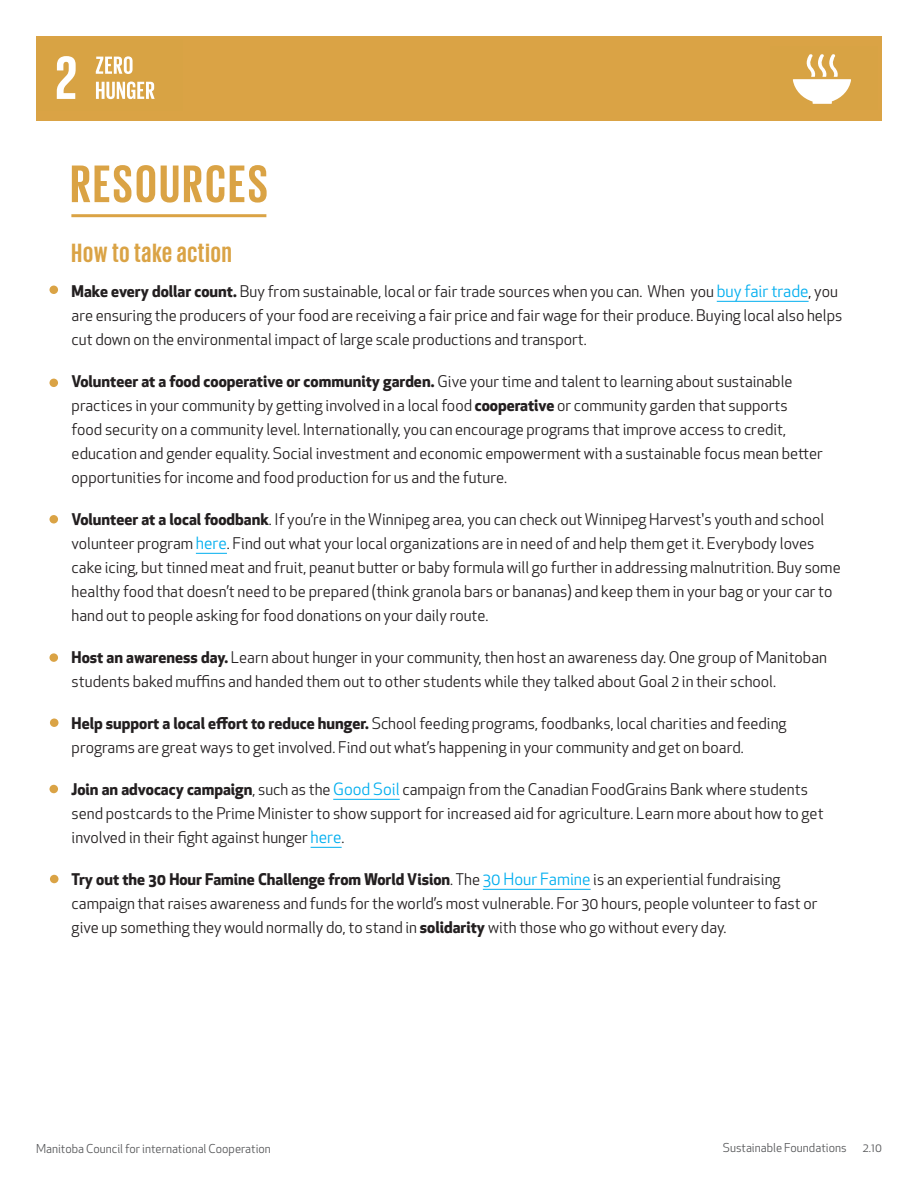
<style>
.page{position:relative;width:918px;height:1188px;background:#fff}
.page>*{position:absolute;margin:0;border:0;box-sizing:border-box;transform-origin:0 0}
.t1{font:700 54px "Giorgio Sans";letter-spacing:.05em;color:#daa345}
.t2{font:700 27px "Giorgio Sans";letter-spacing:.035em;color:#daa345}
.t3{font:15.75px/24px "Apex New";color:#231f20}
.t4{font:12px "Apex New";color:#57585a}
.s1{font-weight:700}
.s2{font-size:16.5px;color:#00aeef}
</style>
<div class="page">
<div style="left:36px;top:36px;width:846px;height:85px;background:#daa345"></div>
<hr style="left:717px;top:301px;width:92px;height:1px;background:#00aeef">
<hr style="left:196px;top:553px;width:31px;height:1px;background:#00aeef">
<hr style="left:333px;top:799px;width:67px;height:1px;background:#00aeef">
<hr style="left:311px;top:847px;width:31px;height:1px;background:#00aeef">
<hr style="left:483px;top:889px;width:108px;height:1px;background:#00aeef">
<div style="left:49px;top:379px;width:9px;height:8px;background:#daa345;border-radius:50%"></div>
<div style="left:50px;top:286px;width:8px;height:8px;background:#daa345;border-radius:50%"></div>
<div style="left:49px;top:515px;width:9px;height:9px;background:#daa345;border-radius:50%"></div>
<div style="left:49px;top:653px;width:9px;height:9px;background:#daa345;border-radius:50%"></div>
<hr style="left:71px;top:214px;width:195px;height:3px;background:#daa345">
<div style="left:50px;top:718px;width:8px;height:9px;background:#daa345;border-radius:50%"></div>
<div style="left:49px;top:785px;width:9px;height:8px;background:#daa345;border-radius:50%"></div>
<div style="left:50px;top:875px;width:8px;height:8px;background:#daa345;border-radius:50%"></div>
<svg style="left:793px;top:54px;width:58px;height:50px"></svg>
<svg style="left:57px;top:56px;width:19px;height:43px"></svg>
<svg style="left:96px;top:56px;width:37px;height:18px"></svg>
<svg style="left:96px;top:82px;width:59px;height:17px"></svg>
<p class="t1" style="left:70px;top:157px;width:199px">RESOURCES</p>
<p class="t2" style="left:72px;top:239px;width:162px">How to take action</p>
<p class="t3" style="left:72px;top:279px;width:772px"><span class="s1">Make every dollar count.</span> Buy from sustainable, local or fair trade sources when you can. When you <span class="s2">buy fair trade</span>, you are ensuring the producers of your food are receiving a fair price and fair wage for their produce. Buying local also helps cut down on the environmental impact of large scale productions and transport.</p>
<p class="t3" style="left:72px;top:369px;width:753px"><span class="s1">Volunteer at a food cooperative or community garden.</span> Give your time and talent to learning about sustainable practices in your community by getting involved in a local food <span class="s1">cooperative</span> or community garden that supports<br>food security on a community level. Internationally, you can encourage programs that improve access to credit, education and gender equality. Social investment and economic empowerment with a sustainable focus mean better opportunities for income and food production for us and the future.</p>
<p class="t3" style="left:72px;top:507px;width:771px"><span class="s1">Volunteer at a local foodbank</span>. If you’re in the Winnipeg area, you can check out Winnipeg Harvest's youth and school volunteer program <span class="s2">here</span>. Find out what your local organizations are in need of and help them get it. Everybody loves cake icing, but tinned meat and fruit, peanut butter or baby formula will go further in addressing malnutrition. Buy some healthy food that doesn’t need to be prepared (think granola bars or bananas) and keep them in your bag or your car to hand out to people asking for food donations on your daily route.</p>
<p class="t3" style="left:72px;top:645px;width:757px"><span class="s1">Host an awareness day.</span> Learn about hunger in your community, then host an awareness day. One group of Manitoban students baked muffins and handed them out to other students while they talked about Goal 2 in their school.</p>
<p class="t3" style="left:72px;top:711px;width:716px"><span class="s1">Help support a local effort to reduce hunger.</span> School feeding programs, foodbanks, local charities and feeding programs are great ways to get involved. Find out what’s happening in your community and get on board.</p>
<p class="t3" style="left:72px;top:777px;width:753px"><span class="s1">Join an advocacy campaign</span>, such as the <span class="s2">Good Soil</span> campaign from the Canadian FoodGrains Bank where students send postcards to the Prime Minister to show support for increased aid for agriculture. Learn more about how to get involved in their fight against hunger <span class="s2">here</span>.</p>
<p class="t3" style="left:72px;top:867px;width:747px"><span class="s1">Try out the 30 Hour Famine Challenge from World Vision</span>. The <span class="s2">30 Hour Famine</span> is an experiential fundraising campaign that raises awareness and funds for the world’s most vulnerable. For 30 hours, people volunteer to fast or give up something they would normally do, to stand in <span class="s1">solidarity</span> with those who go without every day.</p>
<p class="t4" style="left:36px;top:1141px;width:236px">Manitoba Council for international Cooperation</p>
<p class="t4" style="left:723px;top:1140px;width:125px">Sustainable Foundations</p>
<p class="t4" style="left:863px;top:1140px;width:21px">2.10</p>
</div>
